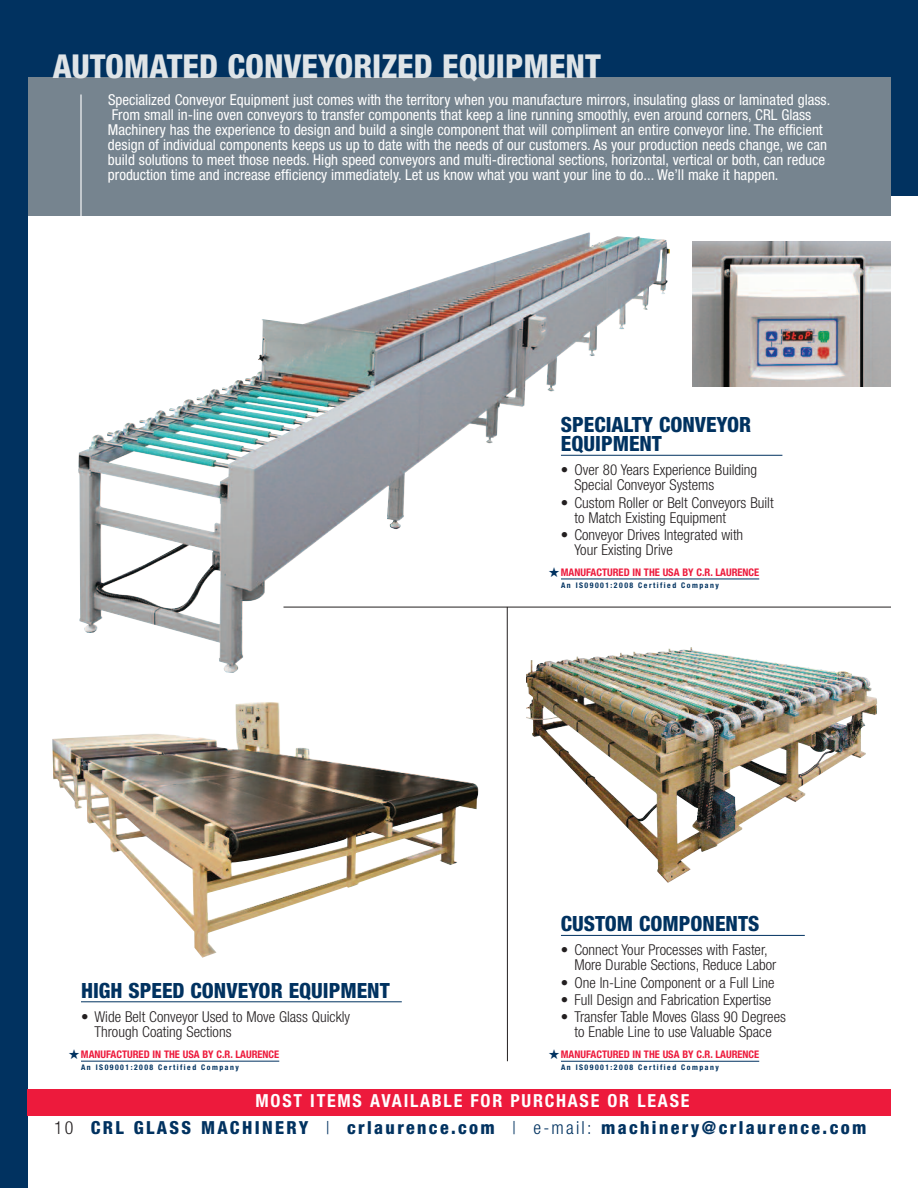
<style>
.page{position:relative;width:918px;height:1188px;background:#fff}
.page>*{position:absolute;margin:0;border:0;box-sizing:border-box;transform-origin:0 0}
.t1{font:800 condensed 33px "Helvetica Neue";color:#dfe4e7}
.t2{font:800 condensed 21px/19.5px "Helvetica Neue";color:#013260}
.t3{font:800 condensed 18px "Helvetica Neue";letter-spacing:.13em;color:#013260}
.t4{font:700 condensed 18px "Helvetica Neue";letter-spacing:.095em;color:#fff}
.t5{font:condensed 15px/15px "Helvetica Neue";color:#fff}
.t6{font:300 condensed 15px/15px "Helvetica Neue";color:#231f20}
.t7{font:700 condensed 10.5px "Helvetica Neue";color:#ed1a3c}
.t8{font:700 condensed 7.8px "Helvetica Neue";letter-spacing:.19em;color:#013260}
.s1{font-weight:300;color:#231f20}
.s2{font-weight:300}
</style>
<div class="page">
<div style="left:0;top:0;width:918px;height:196px;background:#013260"></div>
<div style="left:0;top:78px;width:891px;height:138px;background:#76848f"></div>
<hr style="left:80px;top:95px;width:2px;height:183px;background:#fff">
<div style="left:0;top:0;width:27px;height:1188px;background:#013260"></div>
<div style="left:27px;top:1089px;width:864px;height:27px;background:#ed1a3c"></div>
<img style="left:527px;top:647px;width:350px;height:236px">
<hr style="left:561px;top:935px;width:244px;height:1px;background:#013260">
<hr style="left:561px;top:1061px;width:198px;height:1px;background:#013260">
<hr style="left:507px;top:607px;width:1px;height:454px;background:#231f20">
<img style="left:78px;top:232px;width:592px;height:441px">
<img style="left:692px;top:242px;width:199px;height:145px">
<hr style="left:561px;top:455px;width:221px;height:1px;background:#013260">
<hr style="left:561px;top:579px;width:198px;height:1px;background:#013260">
<img style="left:52px;top:702px;width:427px;height:256px">
<hr style="left:81px;top:1001px;width:321px;height:1px;background:#013260">
<hr style="left:81px;top:1061px;width:198px;height:1px;background:#013260">
<hr style="left:284px;top:607px;width:607px;height:1px;background:#231f20">
<svg style="left:549px;top:567px;width:10px;height:10px"></svg>
<h1 class="t1" style="left:53px;top:54px;width:550px">AUTOMATED CONVEYORIZED EQUIPMENT</h1>
<p class="t5" style="left:108px;top:93px;width:724px">Specialized Conveyor Equipment just comes with the territory when you manufacture mirrors, insulating glass or laminated glass.<br>From small in-line oven conveyors to transfer components that keep a line running smoothly, even around corners, CRL Glass Machinery has the experience to design and build a single component that will compliment an entire conveyor line. The efficient design of individual components keeps us up to date with the needs of our customers. As your production needs change, we can build solutions to meet those needs. High speed conveyors and multi-directional sections, horizontal, vertical or both, can reduce production time and increase efficiency immediately. Let us know what you want your line to do... We’ll make it happen.</p>
<h2 class="t2" style="left:81px;top:982px;width:310px">HIGH SPEED CONVEYOR EQUIPMENT</h2>
<p class="t6" style="left:95px;top:1010px;width:257px;text-indent:-14px">• Wide Belt Conveyor Used to Move Glass Quickly<br>Through Coating Sections</p>
<p class="t7" style="left:81px;top:1050px;width:200px">MANUFACTURED IN THE USA BY C.R. LAURENCE</p>
<p class="t8" style="left:81px;top:1064px;width:159px">An IS09001:2008 Certified Company</p>
<h2 class="t2" style="left:561px;top:416px;width:192px">SPECIALTY CONVEYOR<br>EQUIPMENT</h2>
<p class="t6" style="left:574px;top:464px;width:184px;text-indent:-13px">• Over 80 Years Experience Building<br>Special Conveyor Systems</p>
<p class="t6" style="left:574px;top:496px;width:201px;text-indent:-13px">• Custom Roller or Belt Conveyors Built to Match Existing Equipment</p>
<p class="t6" style="left:574px;top:528px;width:170px;text-indent:-13px">• Conveyor Drives Integrated with<br>Your Existing Drive</p>
<p class="t7" style="left:561px;top:568px;width:200px">MANUFACTURED IN THE USA BY C.R. LAURENCE</p>
<p class="t8" style="left:561px;top:582px;width:159px">An IS09001:2008 Certified Company</p>
<h2 class="t2" style="left:561px;top:916px;width:200px">CUSTOM COMPONENTS</h2>
<p class="t6" style="left:574px;top:944px;width:203px;text-indent:-13px">• Connect Your Processes with Faster,<br>More Durable Sections, Reduce Labor</p>
<p class="t6" style="left:561px;top:976px;width:215px">• One In-Line Component or a Full Line</p>
<p class="t6" style="left:561px;top:993px;width:212px">• Full Design and Fabrication Expertise</p>
<p class="t6" style="left:561px;top:1010px;width:226px;text-align:center">• Transfer Table Moves Glass 90 Degrees to Enable Line to use Valuable Space</p>
<p class="t7" style="left:561px;top:1050px;width:200px">MANUFACTURED IN THE USA BY C.R. LAURENCE</p>
<p class="t8" style="left:561px;top:1065px;width:159px">An IS09001:2008 Certified Company</p>
<p class="t4" style="left:256px;top:1094px;width:435px">MOST ITEMS AVAILABLE FOR PURCHASE OR LEASE</p>
<p class="t3" style="left:54px;top:1121px;width:814px"><span class="s1">10</span> CRL GLASS MACHINERY <span class="s2">|</span> crlaurence.com <span class="s2">| e-mail:</span> machinery@crlaurence.com</p>
</div>
